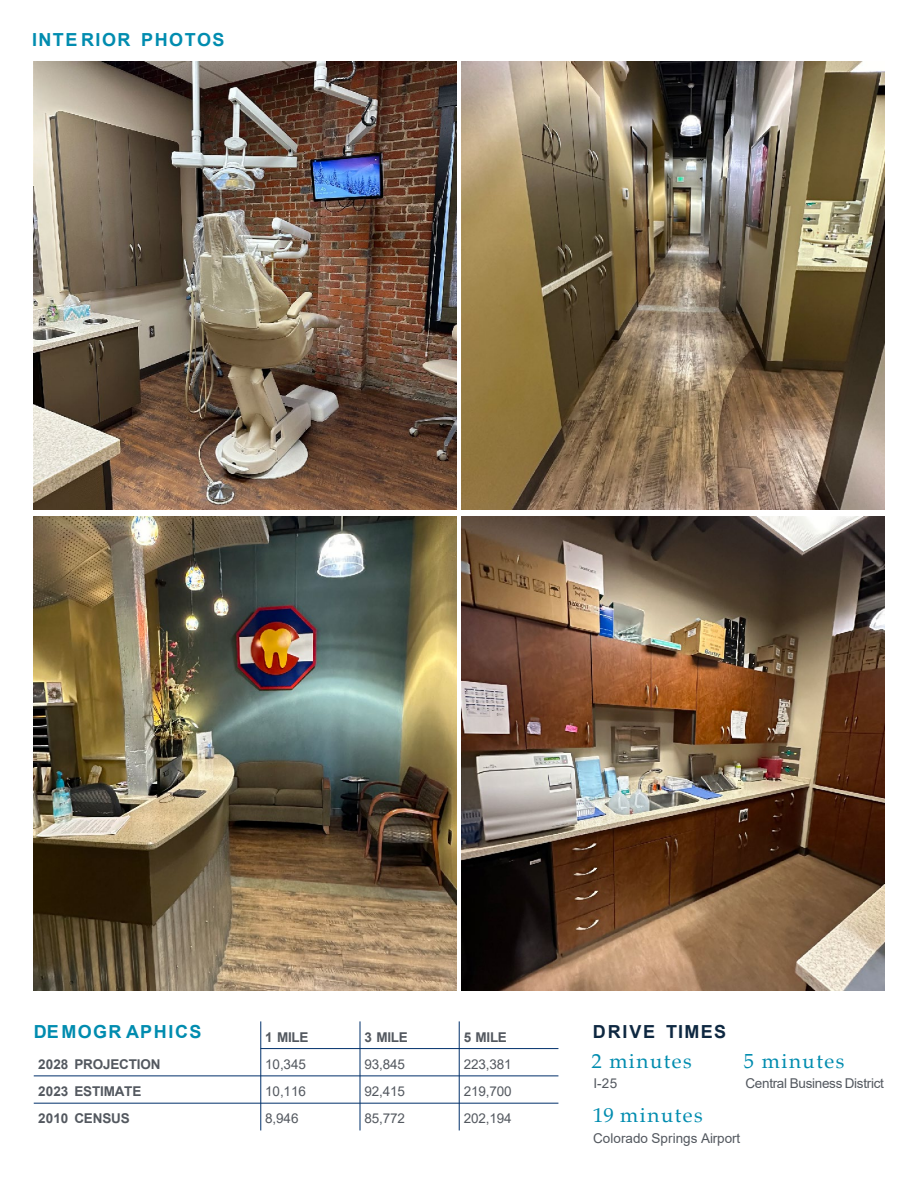
<style>
.page{position:relative;width:918px;height:1188px;background:#fff}
.page>*{position:absolute;margin:0;border:0;box-sizing:border-box;transform-origin:0 0}
.t1{font:20.4px "Book Antiqua";letter-spacing:.08em;color:#018caf}
.t2{font:700 18px "Arial";letter-spacing:.08em;color:#018caf}
.t3{font:700 18px "Arial";letter-spacing:.085em;color:#0e2841}
.t4{font:13.5px "Arial";letter-spacing:-.01em;color:#53585f}
.t5{font:700 13.5px "Arial";letter-spacing:-.015em;color:#53585f}
</style>
<div class="page">
<hr style="left:261px;top:1021px;width:1px;height:109px;background:#00306b">
<hr style="left:360px;top:1021px;width:1px;height:109px;background:#00306b">
<hr style="left:459px;top:1021px;width:1px;height:109px;background:#00306b">
<hr style="left:261px;top:1048px;width:297px;height:1px;background:#00306b">
<hr style="left:34px;top:1076px;width:524px;height:1px;background:#00306b">
<hr style="left:34px;top:1103px;width:524px;height:1px;background:#00306b">
<img style="left:34px;top:516px;width:422px;height:475px">
<img style="left:34px;top:61px;width:422px;height:449px">
<img style="left:462px;top:516px;width:422px;height:475px">
<img style="left:462px;top:61px;width:422px;height:449px">
<p class="t2" style="left:32px;top:27px;width:194px">INTE RIOR PHOTOS</p>
<p class="t2" style="left:34px;top:1019px;width:169px">DEMOGR APHICS</p>
<p class="t5" style="left:38px;top:1055px;width:124px">2028 PROJECTION</p>
<p class="t5" style="left:265px;top:1027px;width:45px">1 MILE</p>
<p class="t5" style="left:365px;top:1027px;width:45px">3 MILE</p>
<p class="t5" style="left:464px;top:1027px;width:45px">5 MILE</p>
<p class="t4" style="left:265px;top:1055px;width:42px">10,345</p>
<p class="t4" style="left:365px;top:1055px;width:42px">93,845</p>
<p class="t4" style="left:464px;top:1055px;width:50px">223,381</p>
<p class="t5" style="left:38px;top:1082px;width:105px">2023 ESTIMATE</p>
<p class="t4" style="left:265px;top:1082px;width:42px">10,116</p>
<p class="t4" style="left:365px;top:1082px;width:42px">92,415</p>
<p class="t4" style="left:464px;top:1082px;width:50px">219,700</p>
<p class="t5" style="left:38px;top:1109px;width:93px">2010 CENSUS</p>
<p class="t4" style="left:265px;top:1109px;width:35px">8,946</p>
<p class="t4" style="left:365px;top:1109px;width:42px">85,772</p>
<p class="t4" style="left:464px;top:1109px;width:50px">202,194</p>
<p class="t3" style="left:593px;top:1019px;width:135px">DRIVE TIMES</p>
<p class="t1" style="left:591px;top:1047px;width:102px">2 minutes</p>
<p class="t4" style="left:594px;top:1074px;width:25px">I-25</p>
<p class="t1" style="left:593px;top:1101px;width:111px">19 minutes</p>
<p class="t1" style="left:744px;top:1047px;width:102px">5 minutes</p>
<p class="t4" style="left:746px;top:1074px;width:140px">Central Business District</p>
<p class="t4" style="left:593px;top:1129px;width:149px">Colorado Springs Airport</p>
</div>
